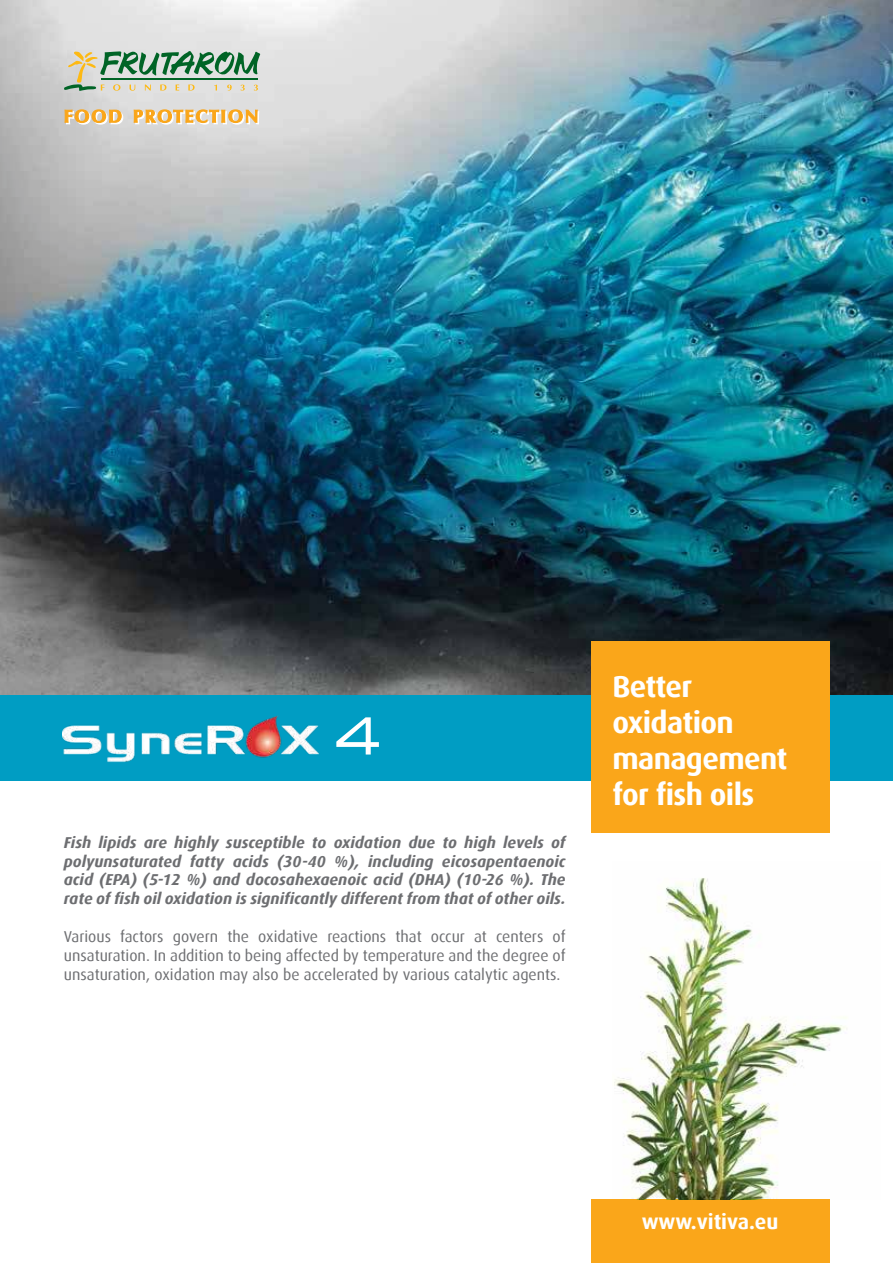
<style>
.page{position:relative;width:893px;height:1263px;background:#fff}
.page>*{position:absolute;margin:0;border:0;box-sizing:border-box;transform-origin:0 0}
.t1{font:700 30px/36px "Dax CE";letter-spacing:-.02em;color:#fff}
.t2{font:700 21px "Dax CE";color:#fff}
.t3{font:italic 700 15.75px/18.9px "Dax CE";color:#6d6e71;text-align:justify}
.t4{font:15.75px/18.9px "Dax CE";color:#6d6e71;text-align:justify}
</style>
<div class="page">
<img style="left:0;top:0;width:893px;height:695px">
<div style="left:0;top:695px;width:893px;height:85px;background:#009dc3"></div>
<div style="left:591px;top:642px;width:238px;height:191px;background:#faa61a"></div>
<div style="left:591px;top:1199px;width:238px;height:64px;background:#faa61a"></div>
<img style="left:614px;top:878px;width:233px;height:321px">
<img style="left:62px;top:716px;width:257px;height:47px">
<svg style="left:336px;top:717px;width:43px;height:37px"></svg>
<svg style="left:64px;top:51px;width:196px;height:40px;background:#a3bba3"></svg>
<img style="left:65px;top:110px;width:195px;height:585px">
<svg style="left:64px;top:109px;width:195px;height:15px;background:#eec98d"></svg>
<p class="t3" style="left:64px;top:832px;width:503px">Fish lipids are highly susceptible to oxidation due to high levels of polyunsaturated fatty acids (30-40 %), including eicosapentaenoic acid (EPA) (5-12 %) and docosahexaenoic acid (DHA) (10-26 %). The rate of fish oil oxidation is significantly different from that of other oils.</p>
<p class="t4" style="left:64px;top:927px;width:503px">Various factors govern the oxidative reactions that occur at centers of unsaturation. In addition to being affected by temperature and the degree of unsaturation, oxidation may also be accelerated by various catalytic agents.</p>
<h1 class="t1" style="left:612px;top:668px;width:177px">Better oxidation management for fish oils</h1>
<h2 class="t2" style="left:642px;top:1208px;width:138px">www.vitiva.eu</h2>
</div>
